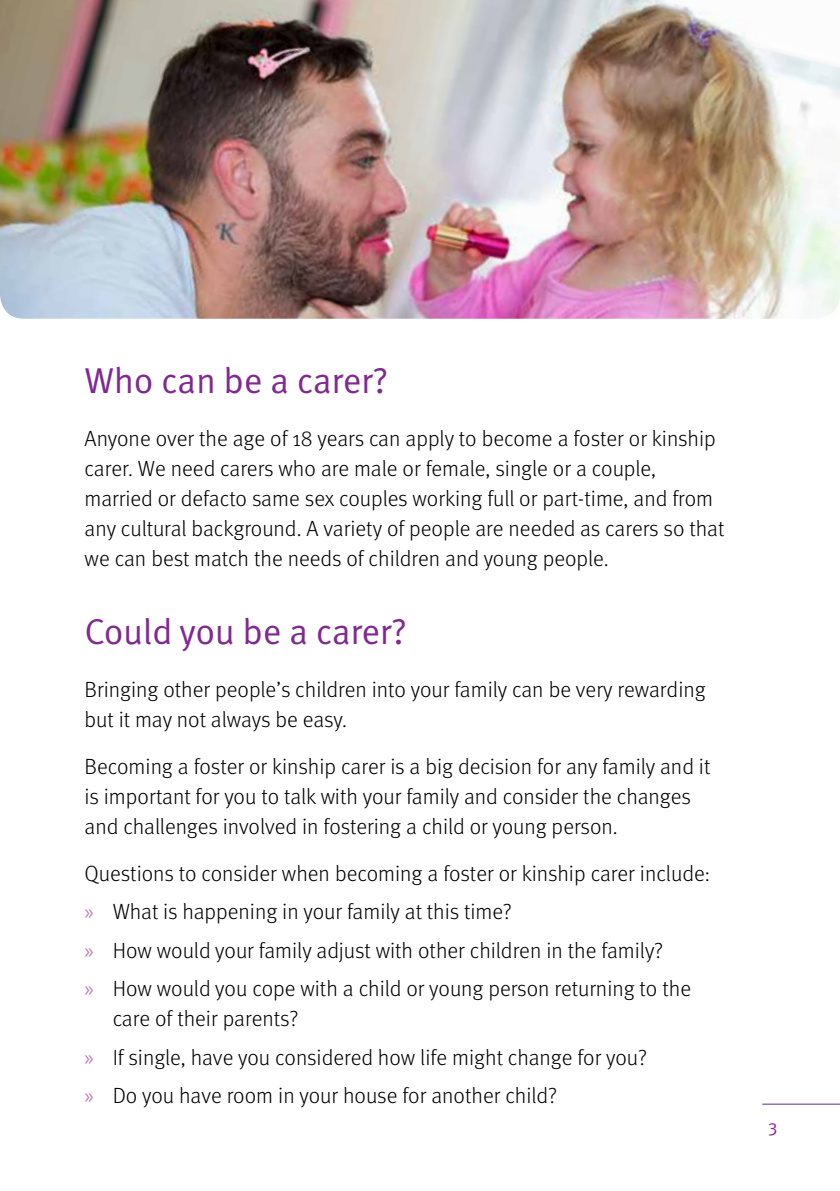
<style>
.page{position:relative;width:840px;height:1191px;background:#fff}
.page>*{position:absolute;margin:0;border:0;box-sizing:border-box;transform-origin:0 0}
.t1{font:36px "Meta OT Norm";letter-spacing:-.01em;color:#812990}
.t2{font:300 22px/30px "Meta OT";color:#000}
.t3{font:18px "Meta Normal LF";color:#812990}
.s1{font-family:"Myriad Pro";font-weight:400;color:#bf7cb5}
</style>
<div class="page">
<img style="left:0;top:0;width:839px;height:319px">
<hr style="left:762px;top:1103px;width:77px;height:1px;background:#5c2d91">
<h1 class="t1" style="left:85px;top:359px;width:305px">Who can be a carer?</h1>
<p class="t2" style="left:85px;top:424px;width:641px">Anyone over the age of 18 years can apply to become a foster or kinship carer. We need carers who are male or female, single or a couple, married or defacto same sex couples working full or part-time, and from any cultural background. A variety of people are needed as carers so that we can best match the needs of children and young people.</p>
<h1 class="t1" style="left:85px;top:610px;width:324px">Could you be a carer?</h1>
<p class="t2" style="left:85px;top:674px;width:622px">Bringing other people’s children into your family can be very rewarding but it may not always be easy.</p>
<p class="t2" style="left:85px;top:751px;width:627px">Becoming a foster or kinship carer is a big decision for any family and it is important for you to talk with your family and consider the changes and challenges involved in fostering a child or young person.</p>
<p class="t2" style="left:85px;top:854px;width:626px;line-height:38.4px">Questions to consider when becoming a foster or kinship carer include: <span class="s1">»</span> What is happening in your family at this time?<br><span class="s1">»</span> How would your family adjust with other children in the family?<br><span class="s1">»</span> How would you cope with a child or young person returning to the</p>
<p class="t2" style="left:85px;top:1000px;width:563px;line-height:38.4px;text-indent:28px">care of their parents?<br><span class="s1">»</span> If single, have you considered how life might change for you? <span class="s1">»</span> Do you have room in your house for another child?</p>
<p class="t3" style="left:767px;top:1118px;width:12px">3</p>
</div>
